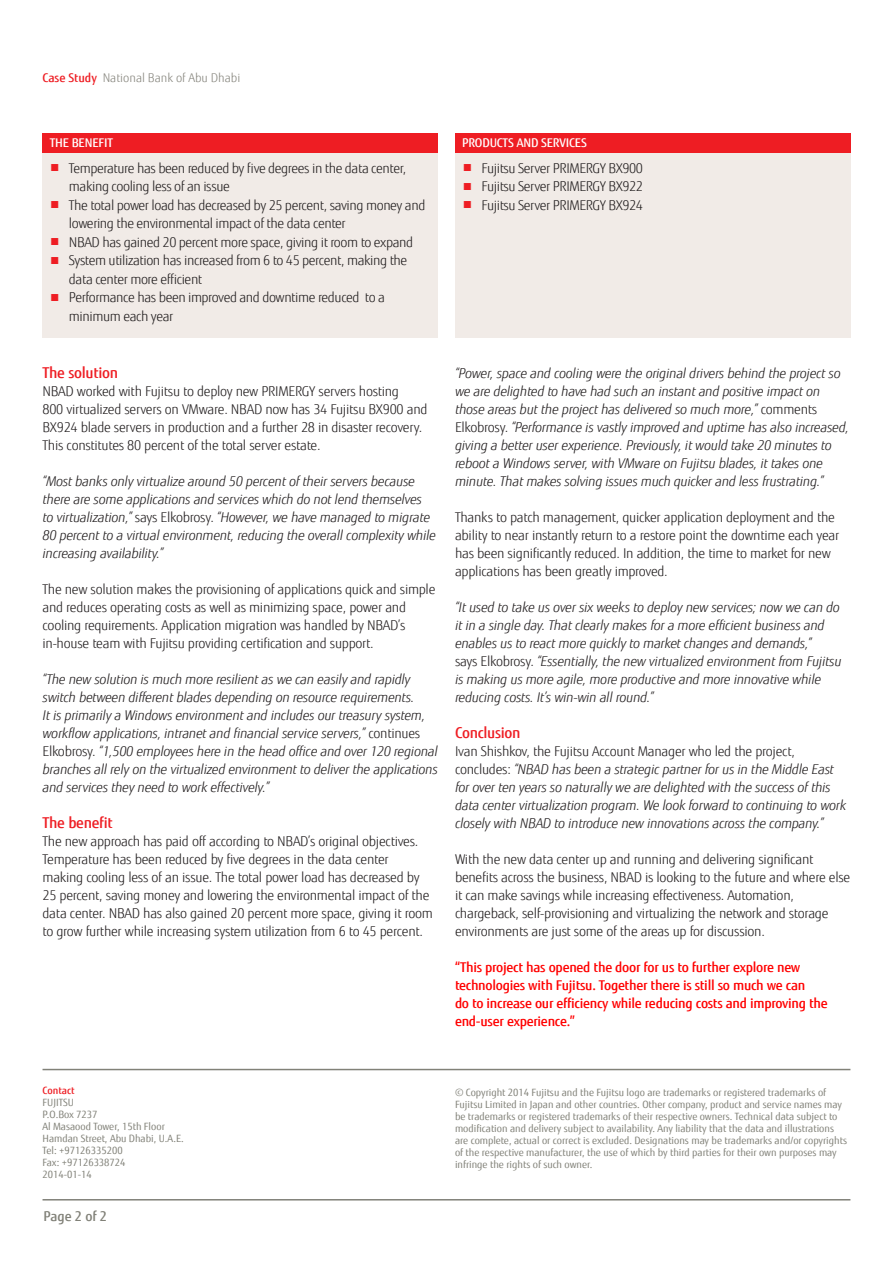
<style>
.page{position:relative;width:893px;height:1263px;background:#fff}
.page>*{position:absolute;margin:0;border:0;box-sizing:border-box;transform-origin:0 0}
.Copytext{font:500 15px "Fujitsu Sans";letter-spacing:-.02em;color:#ee1d23}
.Copytext-2{font:300 13.5px/18px "Fujitsu Sans";letter-spacing:-.02em;color:#231f20}
.Copytext-3{font:italic 300 13.5px/18px "Fujitsu Sans";letter-spacing:-.02em;color:#231f20}
.Copytext-4{font:500 13.5px/18px "Fujitsu Sans";letter-spacing:-.02em;color:#f00}
.t1{font:500 13.5px "Fujitsu Sans";color:#818178}
.t2{font:300 12px "Fujitsu Sans";color:#87867e}
.t3{font:500 12px "Fujitsu Sans";letter-spacing:-.01em;color:#fff}
.t4{font:10.05px/12px "Fujitsu Sans";color:#818178}
.t5{font:500 10.05px "Fujitsu Sans";color:#ee1d23}
.s1{font-weight:500;color:#ee1d23}
.s2{color:#ee1d23}
.s3{font-style:normal}
</style>
<div class="page">
<hr style="left:43px;top:1199px;width:807px;height:1px;background:#818178">
<hr style="left:43px;top:1069px;width:807px;height:1px;background:#818178">
<div style="left:42px;top:134px;width:395px;height:204px;background:#f1ebe7"></div>
<div style="left:455px;top:137px;width:395px;height:201px;background:#f1ebe7"></div>
<div style="left:42px;top:133px;width:395px;height:20px;background:#ee1d23"></div>
<div style="left:455px;top:133px;width:395px;height:20px;background:#ee1d23"></div>
<p class="t2" style="left:43px;top:71px;width:199px"><span class="s1">Case Study</span> National Bank of Abu Dhabi</p>
<p class="t3" style="left:50px;top:135px;width:65px">THE BENEFIT</p>
<p class="t3" style="left:462px;top:136px;width:126px">PRODUCTS AND SERVICES</p>
<p class="Copytext-2" style="left:69px;top:159px;width:339px;line-height:18.5px;text-indent:-20px"><span class="s2">■</span> Temperature has been reduced by five degrees in the data center, making cooling less of an issue</p>
<p class="Copytext-2" style="left:69px;top:196px;width:358px;line-height:18.5px;text-indent:-20px"><span class="s2">■</span> The total power load has decreased by 25 percent, saving money and lowering the environmental impact of the data center</p>
<p class="Copytext-2" style="left:49px;top:233px;width:365px"><span class="s2">■</span> NBAD has gained 20 percent more space, giving it room to expand</p>
<p class="Copytext-2" style="left:69px;top:251px;width:340px;line-height:18.5px;text-indent:-20px"><span class="s2">■</span> System utilization has increased from 6 to 45 percent, making the data center more efficient</p>
<p class="Copytext-2" style="left:69px;top:288px;width:318px;line-height:18.5px;text-indent:-20px"><span class="s2">■</span> Performance has been improved and downtime reduced to a minimum each year</p>
<p class="Copytext-2" style="left:462px;top:159px;width:182px"><span class="s2">■</span> Fujitsu Server PRIMERGY BX900</p>
<p class="Copytext-2" style="left:462px;top:178px;width:182px"><span class="s2">■</span> Fujitsu Server PRIMERGY BX922</p>
<p class="Copytext-2" style="left:462px;top:196px;width:182px"><span class="s2">■</span> Fujitsu Server PRIMERGY BX924</p>
<p class="Copytext" style="left:43px;top:363px;width:77px">The solution</p>
<p class="Copytext-2" style="left:43px;top:382px;width:386px">NBAD worked with Fujitsu to deploy new PRIMERGY servers hosting<br>800 virtualized servers on VMware. NBAD now has 34 Fujitsu BX900 and BX924 blade servers in production and a further 28 in disaster recovery.<br>This constitutes 80 percent of the total server estate.</p>
<p class="Copytext-3" style="left:43px;top:472px;width:395px">“Most banks only virtualize around 50 percent of their servers because there are some applications and services which do not lend themselves to virtualization,” <span class="s3">says Elkobrosy.</span> “However, we have managed to migrate 80 percent to a virtual environment, reducing the overall complexity while increasing availability.”</p>
<p class="Copytext-2" style="left:43px;top:580px;width:394px">The new solution makes the provisioning of applications quick and simple and reduces operating costs as well as minimizing space, power and cooling requirements. Application migration was handled by NBAD’s in-house team with Fujitsu providing certification and support.</p>
<p class="Copytext-3" style="left:43px;top:670px;width:397px">“The new solution is much more resilient as we can easily and rapidly switch between different blades depending on resource requirements.<br>It is primarily a Windows environment and includes our treasury system, workflow applications, intranet and financial service servers,” <span class="s3">continues Elkobrosy.</span> “1,500 employees here in the head office and over 120 regional branches all rely on the virtualized environment to deliver the applications and services they need to work effectively.”</p>
<p class="Copytext" style="left:43px;top:813px;width:72px">The benefit</p>
<p class="Copytext-2" style="left:43px;top:832px;width:392px">The new approach has paid off according to NBAD’s original objectives.<br>Temperature has been reduced by five degrees in the data center making cooling less of an issue. The total power load has decreased by 25 percent, saving money and lowering the environmental impact of the data center. NBAD has also gained 20 percent more space, giving it room to grow further while increasing system utilization from 6 to 45 percent.</p>
<p class="Copytext-3" style="left:455px;top:364px;width:396px">“Power, space and cooling were the original drivers behind the project so we are delighted to have had such an instant and positive impact on those areas but the project has delivered so much more,” <span class="s3">comments Elkobrosy.</span> “Performance is vastly improved and uptime has also increased, giving a better user experience. Previously, it would take 20 minutes to reboot a Windows server, with VMware on Fujitsu blades, it takes one minute. That makes solving issues much quicker and less frustrating.”</p>
<p class="Copytext-2" style="left:455px;top:508px;width:386px">Thanks to patch management, quicker application deployment and the ability to near instantly return to a restore point the downtime each year has been significantly reduced. In addition, the time to market for new applications has been greatly improved.</p>
<p class="Copytext-3" style="left:455px;top:598px;width:388px">“It used to take us over six weeks to deploy new services; now we can do it in a single day. That clearly makes for a more efficient business and enables us to react more quickly to market changes and demands,”<br><span class="s3">says Elkobrosy.</span> “Essentially, the new virtualized environment from Fujitsu is making us more agile, more productive and more innovative while reducing costs. It’s win-win all round.”</p>
<p class="Copytext" style="left:455px;top:723px;width:67px">Conclusion</p>
<p class="Copytext-3" style="left:455px;top:742px;width:393px"><span class="s3">Ivan Shishkov, the Fujitsu Account Manager who led the project, concludes:</span> “NBAD has been a strategic partner for us in the Middle East for over ten years so naturally we are delighted with the success of this data center virtualization program. We look forward to continuing to work closely with NBAD to introduce new innovations across the company.”</p>
<p class="Copytext-2" style="left:455px;top:850px;width:397px">With the new data center up and running and delivering significant benefits across the business, NBAD is looking to the future and where else it can make savings while increasing effectiveness. Automation, chargeback, self-provisioning and virtualizing the network and storage environments are just some of the areas up for discussion.</p>
<p class="Copytext-4" style="left:455px;top:958px;width:374px">“This project has opened the door for us to further explore new technologies with Fujitsu. Together there is still so much we can<br>do to increase our efficiency while reducing costs and improving the end-user experience.”</p>
<p class="t5" style="left:43px;top:1084px;width:34px">Contact</p>
<p class="t4" style="left:43px;top:1096px;width:33px">FUJITSU</p>
<p class="t4" style="left:43px;top:1109px;width:57px">P.O.Box 7237</p>
<p class="t4" style="left:43px;top:1121px;width:124px">Al Masaood Tower, 15th Floor</p>
<p class="t4" style="left:43px;top:1133px;width:143px">Hamdan Street, Abu Dhabi, U.A.E.</p>
<p class="t4" style="left:43px;top:1145px;width:82px">Tel: +97126335200</p>
<p class="t4" style="left:43px;top:1157px;width:84px">Fax: +97126338724</p>
<p class="t4" style="left:43px;top:1169px;width:51px">2014-01-14</p>
<p class="t1" style="left:43px;top:1208px;width:65px">Page 2 of 2</p>
<p class="t4" style="left:455px;top:1086px;width:394px">© Copyright 2014 Fujitsu and the Fujitsu logo are trademarks or registered trademarks of Fujitsu Limited in Japan and other countries. Other company, product and service names may be trademarks or registered trademarks of their respective owners. Technical data subject to modification and delivery subject to availability. Any liability that the data and illustrations are complete, actual or correct is excluded. Designations may be trademarks and/or copyrights of the respective manufacturer, the use of which by third parties for their own purposes may infringe the rights of such owner.</p>
</div>
